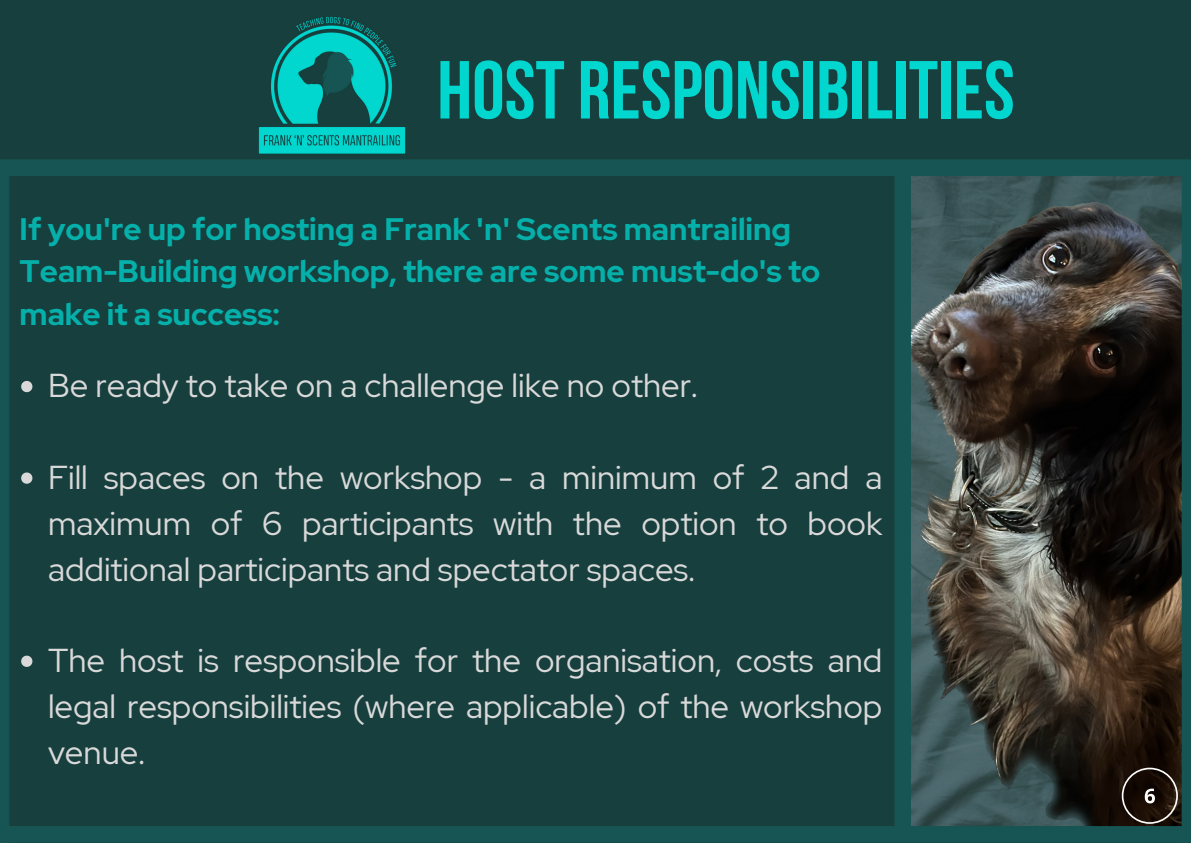
<style>
.page{position:relative;width:1191px;height:843px;background:#fff}
.page>*{position:absolute;margin:0;border:0;box-sizing:border-box;transform-origin:0 0}
.t1{font:82px "Bebas Neue Cyrillic";color:#02d7cf}
.t2{font:33px/45.8px "Red Hat Display";color:#d9d9d9;text-align:justify}
.t3{font:700 31px/42.8px "Red Hat Display";color:#06b0aa}
</style>
<div class="page">
<div style="left:0;top:0;width:1190px;height:842px;background:#173f3e"></div>
<img style="left:258px;top:16px;width:148px;height:138px">
<div style="left:0;top:168px;width:9px;height:674px;background:#165553"></div>
<img style="left:910px;top:176px;width:271px;height:27px">
<img style="left:910px;top:203px;width:271px;height:622px">
<div style="left:1181px;top:168px;width:9px;height:674px;background:#165553"></div>
<div style="left:1px;top:825px;width:1189px;height:17px;background:#165553"></div>
<div style="left:894px;top:167px;width:16px;height:667px;background:#165553"></div>
<div style="left:0;top:159px;width:1190px;height:17px;background:#165553"></div>
<svg style="left:1121px;top:767px;width:56px;height:56px;background:#332821"></svg>
<svg style="left:21px;top:381px;width:11px;height:11px"></svg>
<svg style="left:21px;top:472px;width:11px;height:11px"></svg>
<svg style="left:21px;top:655px;width:11px;height:11px"></svg>
<p class="t1" style="left:437px;top:57px;width:579px">HOST RESPONSIBILITIES</p>
<p class="t3" style="left:20px;top:207px;width:802px">If you're up for hosting a Frank 'n' Scents mantrailing<br>Team-Building workshop, there are some must-do's to make it a success:</p>
<p class="t2" style="left:48px;top:362px;width:651px">Be ready to take on a challenge like no other.</p>
<h2 class="t2" style="left:48px;top:454px;width:835px">Fill spaces on the workshop - a minimum of 2 and a maximum of 6 participants with the option to book additional participants and spectator spaces.</h2>
<p class="t2" style="left:48px;top:637px;width:835px">The host is responsible for the organisation, costs and legal responsibilities (where applicable) of the workshop venue.</p>
</div>
